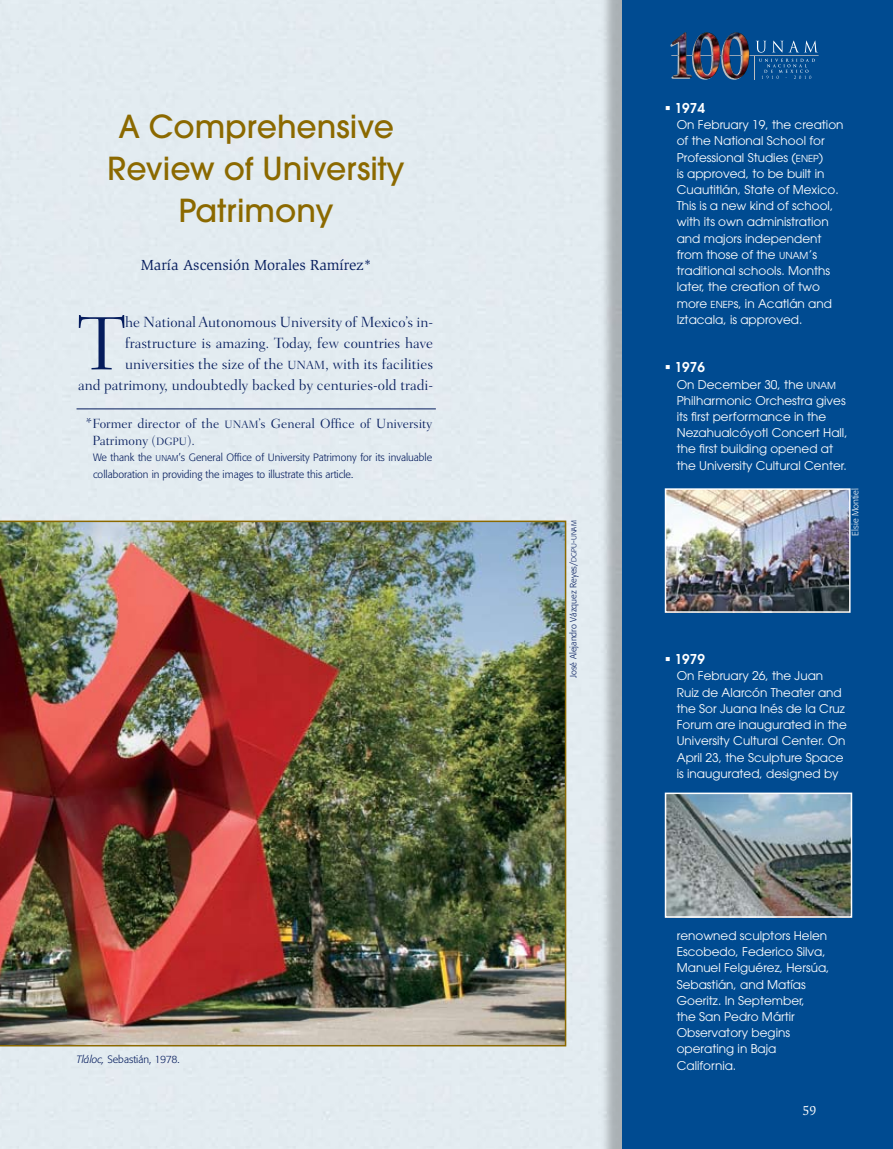
<style>
.page{position:relative;width:893px;height:1149px;background:#fff}
.page>*{position:absolute;margin:0;border:0;box-sizing:border-box;transform-origin:0 0}
.t1{font:300 76.95px "Fairfield LH";color:#051c5d}
.t2{font:500 31.5px/42px "Avant Garde";color:#8b6900;text-align:center}
.t3{font:300 15px/21px "Fairfield LH";color:#051c5d;text-align:right}
.t4{font:15px "Slimbach";color:#051c5d}
.t5{font:300 13.5px/16.5px "Fairfield LH";color:#051c5d}
.t6{font:600 13.5px "Avant Garde";color:#fff}
.t7{font:13.5px "Slimbach";color:#fff}
.t8{font:12px/16.2px "Avant Garde";color:#fff}
.t9{font:300 10.5px/16.5px "Formata";color:#051c5d}
.t10{font:300 9px "Formata";color:#051c5d}
.t11{font:300 9px "Formata";color:#fff}
.s1{font-family:"Fairfield LH Light SC800";font-weight:400;font-size:12px}
.s2{font-family:"Fairfield LH Light SC800";font-weight:400;font-size:10.8px}
.s3{font-family:"Formata Light SC800";font-weight:400;font-size:8.4px}
.s4{font-style:italic}
.s5{font-family:"Formata Light SC800";font-weight:400;font-size:7.2px}
.s6{font-family:"Formata Light SC800";font-weight:400}
.s7{font-family:"Avant Garde Book SC800";font-size:9.6px}
</style>
<div class="page">
<div style="left:600px;top:0;width:293px;height:1148px;background:#000;opacity:.25"></div>
<div style="left:622px;top:0;width:271px;height:1148px;background:#004b91"></div>
<img style="left:670px;top:32px;width:149px;height:48px">
<img style="left:668px;top:491px;width:180px;height:118px">
<div style="left:665px;top:488px;width:186px;height:124px;border:2px solid #fff"></div>
<img style="left:668px;top:795px;width:181px;height:119px">
<div style="left:665px;top:792px;width:187px;height:125px;border:2px solid #fff"></div>
<img style="left:0;top:520px;width:566px;height:526px">
<hr style="left:77px;top:408px;width:359px;height:1px;background:#051c5d">
<p class="t2" style="left:108px;top:106px;width:299px">A Comprehensive<br>Review of University<br>Patrimony</p>
<p class="t4" style="left:141px;top:256px;width:232px">María Ascensión Morales Ramírez*</p>
<p class="t1" style="left:78px;top:300px;width:49px">T</p>
<p class="t3" style="left:78px;top:312px;width:357px">he National Autonomous University of Mexico’s in&shy;frastructure is amazing. Today, few countries have universities the size of the <span class="s1">UNAM</span>, with its facilities<br>and patrimony, undoubtedly backed by centuries-old tradi-</p>
<p class="t5" style="left:92px;top:415px;width:341px;text-indent:-7px">*Former director of the <span class="s2">UNAM</span>’s General Office of University<br>Patrimony (<span class="s2">DGPU</span>).</p>
<p class="t9" style="left:93px;top:449px;width:341px">We thank the <span class="s3">UNAM</span>’s General Office of University Patrimony for its invaluable collaboration in providing the images to illustrate this article.</p>
<p class="t9" style="left:77px;top:1050px;width:105px"><span class="s4">Tláloc,</span> Sebastián, 1978.</p>
<p class="t10" style="left:568px;top:678px;width:159px;rotate:-90deg">José Alejandro Vázquez Reyes/<span class="s5">DGPU</span><span class="s6">-</span><span class="s5">UNAM</span></p>
<p class="t6" style="left:665px;top:99px;width:42px">▪ 1974</p>
<p class="t8" style="left:677px;top:117px;width:168px">On February 19, the creation of the National School for<br>Professional Studies (<span class="s7">ENEP</span>)<br>is approved, to be built in<br>Cuautitlán, State of Mexico.<br>This is a new kind of school, with its own administration and majors independent from those of the <span class="s7">UNAM</span>’s traditional schools. Months later, the creation of two more <span class="s7">ENEP</span>s, in Acatlán and<br>Iztacala, is approved.</p>
<p class="t6" style="left:665px;top:358px;width:42px">▪ 1976</p>
<p class="t8" style="left:677px;top:376px;width:172px">On December 30, the <span class="s7">UNAM<br></span>Philharmonic Orchestra gives its first performance in the<br>Nezahualcóyotl Concert Hall, the first building opened at the University Cultural Center.</p>
<p class="t11" style="left:850px;top:535px;width:49px;rotate:-90deg">Elsie Montiel</p>
<p class="t6" style="left:665px;top:650px;width:42px">▪ 1979</p>
<p class="t8" style="left:677px;top:667px;width:172px">On February 26, the Juan<br>Ruiz de Alarcón Theater and the Sor Juana Inés de la Cruz<br>Forum are inaugurated in the<br>University Cultural Center. On<br>April 23, the Sculpture Space is inaugurated, designed by</p>
<p class="t8" style="left:677px;top:927px;width:154px">renowned sculptors Helen<br>Escobedo, Federico Silva,<br>Manuel Felguérez, Hersúa,<br>Sebastián, and Matías<br>Goeritz. In September,<br>the San Pedro Mártir<br>Observatory begins operating in Baja<br>California.</p>
<p class="t7" style="left:802px;top:1102px;width:15px">59</p>
</div>
